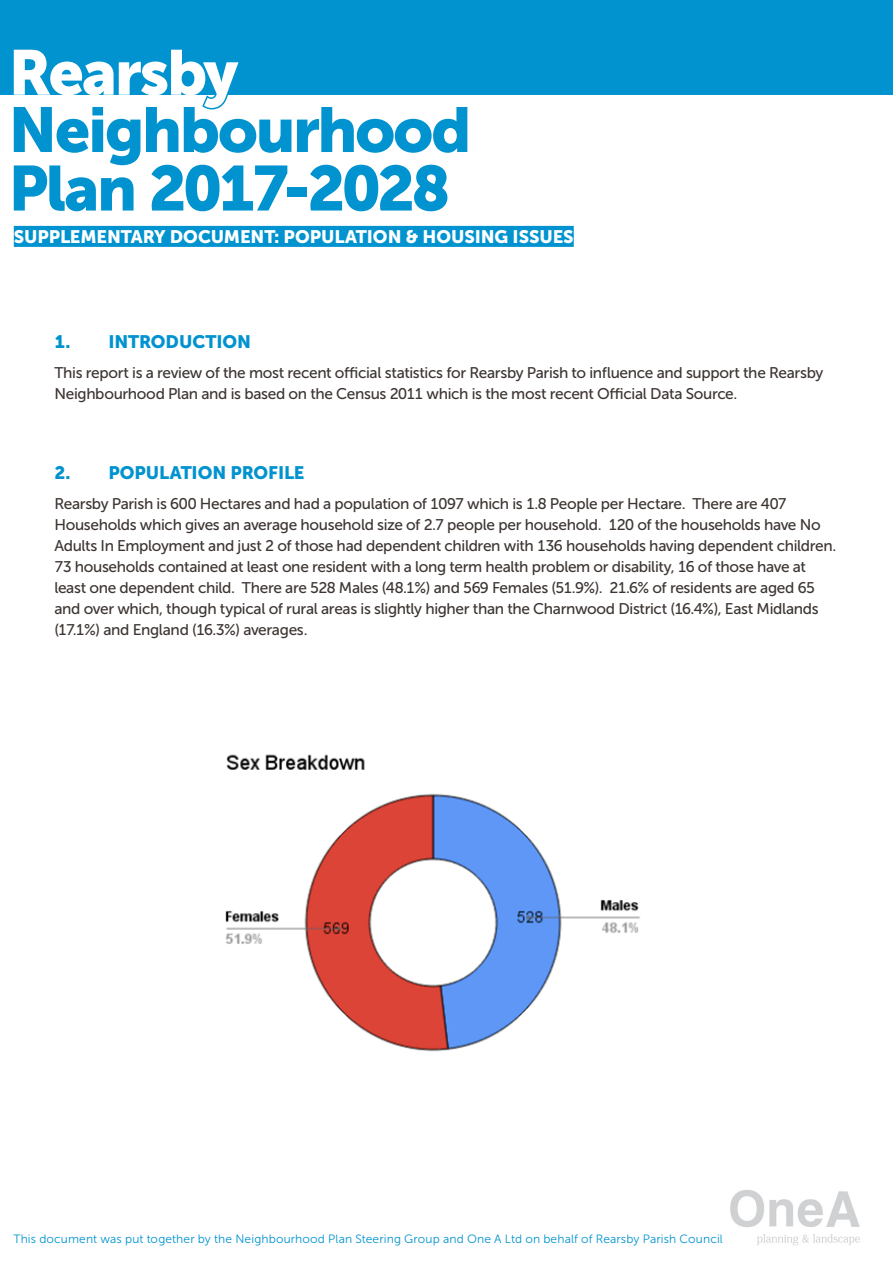
<style>
.page{position:relative;width:893px;height:1263px;background:#fff}
.page>*{position:absolute;margin:0;border:0;box-sizing:border-box;transform-origin:0 0}
.t1{font:63px/58.5px "Museo Sans 900";letter-spacing:-.04em;color:#0193cf}
.t2{font:63px "Museo Sans 900";letter-spacing:-.035em;color:#fff}
.t3{font:18px "Museo Sans 900";letter-spacing:-.005em;color:#fff}
.t4{font:18px "Museo Sans 900";letter-spacing:-.005em;color:#0193cf}
.Heading_1{font:15.45px/21px "Museo Sans 500";letter-spacing:-.02em;color:#3d3532}
.t5{font:12px "Museo Sans 300";letter-spacing:.01em;color:#0193cf}
</style>
<div class="page">
<div style="left:0;top:0;width:893px;height:94px;background:#0193cf"></div>
<svg style="left:198px;top:94px;width:45px;height:16px"></svg>
<img style="left:730px;top:1190px;width:130px;height:56px">
<div style="left:14px;top:226px;width:560px;height:21px;background:#0193cf"></div>
<img style="left:225px;top:754px;width:415px;height:298px">
<h1 class="t2" style="left:9px;top:37px;width:231px">Rearsby</h1>
<h1 class="t1" style="left:9px;top:100px;width:464px">Neighbourhood<br>Plan 2017-2028</h1>
<p class="t3" style="left:14px;top:227px;width:561px">SUPPLEMENTARY DOCUMENT: POPULATION &amp; HOUSING ISSUES</p>
<p class="t4" style="left:54px;top:332px;width:198px">1. INTRODUCTION</p>
<p class="Heading_1" style="left:54px;top:362px;width:770px">This report is a review of the most recent official statistics for Rearsby Parish to influence and support the Rearsby<br>Neighbourhood Plan and is based on the Census 2011 which is the most recent Official Data Source.</p>
<p class="t4" style="left:54px;top:463px;width:252px">2. POPULATION PROFILE</p>
<p class="Heading_1" style="left:54px;top:493px;width:784px">Rearsby Parish is 600 Hectares and had a population of 1097 which is 1.8 People per Hectare. There are 407<br>Households which gives an average household size of 2.7 people per household. 120 of the households have No Adults In Employment and just 2 of those had dependent children with 136 households having dependent children.<br>73 households contained at least one resident with a long term health problem or disability, 16 of those have at least one dependent child. There are 528 Males (48.1%) and 569 Females (51.9%). 21.6% of residents are aged 65 and over which, though typical of rural areas is slightly higher than the Charnwood District (16.4%), East Midlands (17.1%) and England (16.3%) averages.</p>
<p class="t5" style="left:13px;top:1233px;width:711px">This document was put together by the Neighbourhood Plan Steering Group and One A Ltd on behalf of Rearsby Parish Council</p>
</div>
